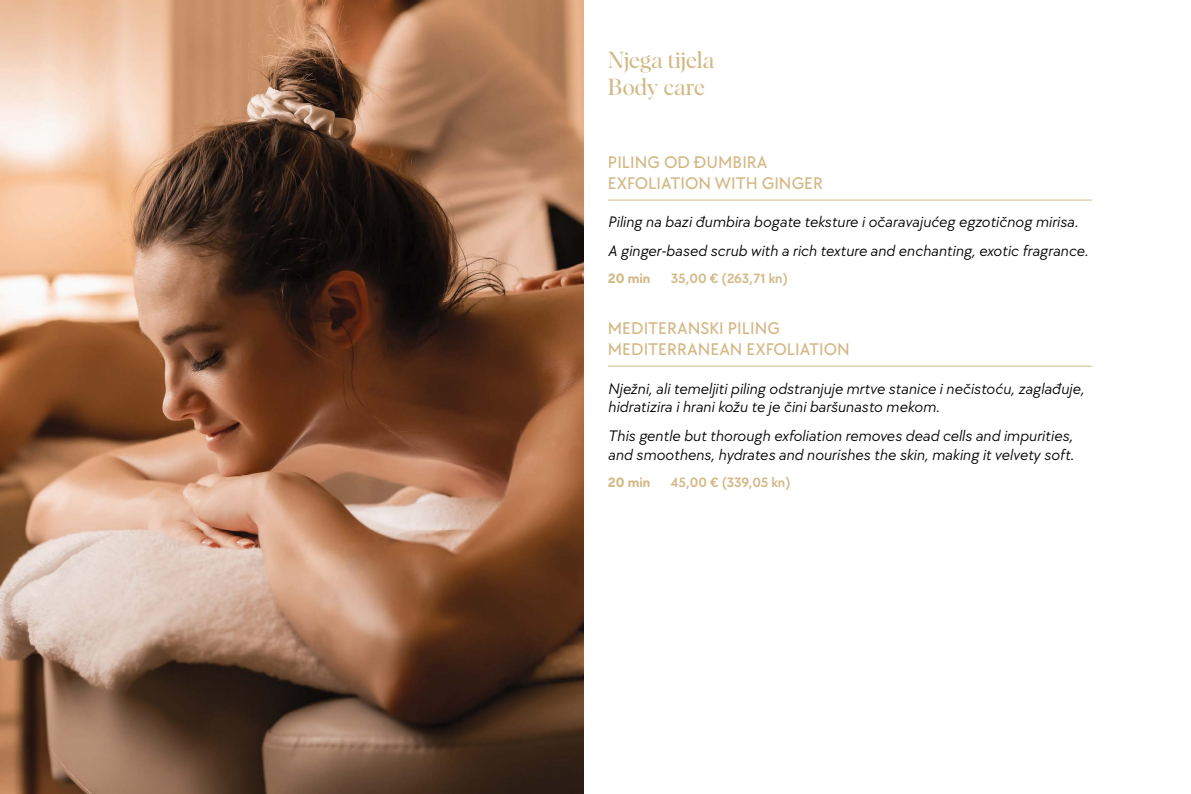
<style>
.page{position:relative;width:1191px;height:794px;background:#fff}
.page>*{position:absolute;margin:0;border:0;box-sizing:border-box;transform-origin:0 0}
.t1{font:22.75px/27.3px "Albra Display";color:#d3b885}
.t2{font:500 17.5px/21px "TT Chocolates";color:#d3b885}
.t3{font:italic 15.75px/18.9px "TT Chocolates";color:#000}
.t4{font:600 14px "TT Chocolates";color:#d3b885}
.t5{font:700 14px "TT Chocolates";color:#d3b885}
</style>
<div class="page">
<hr style="left:608px;top:200px;width:483px;height:1px;background:#d3b885">
<hr style="left:608px;top:366px;width:483px;height:1px;background:#d3b885">
<img style="left:0;top:0;width:583px;height:794px">
<h1 class="t1" style="left:608px;top:44px;width:108px">Njega tijela<br>Body care</h1>
<p class="t2" style="left:608px;top:151px;width:217px">PILING OD ĐUMBIRA<br>EXFOLIATION WITH GINGER</p>
<p class="t3" style="left:608px;top:207px;width:482px;line-height:28.9px">Piling na bazi đumbira bogate teksture i očaravajućeg egzotičnog mirisa.<br>A ginger-based scrub with a rich texture and enchanting, exotic fragrance.</p>
<p class="t5" style="left:608px;top:268px;width:44px">20 min</p>
<p class="t4" style="left:671px;top:269px;width:118px">35,00 € (263,71 kn)</p>
<p class="t2" style="left:608px;top:317px;width:243px">MEDITERANSKI PILING<br>MEDITERRANEAN EXFOLIATION</p>
<p class="t3" style="left:608px;top:378px;width:478px">Nježni, ali temeljiti piling odstranjuje mrtve stanice i nečistoću, zaglađuje, hidratizira i hrani kožu te je čini baršunasto mekom.</p>
<p class="t3" style="left:608px;top:426px;width:467px">This gentle but thorough exfoliation removes dead cells and impurities, and smoothens, hydrates and nourishes the skin, making it velvety soft.</p>
<p class="t5" style="left:608px;top:472px;width:44px">20 min</p>
<p class="t4" style="left:671px;top:472px;width:121px">45,00 € (339,05 kn)</p>
</div>
